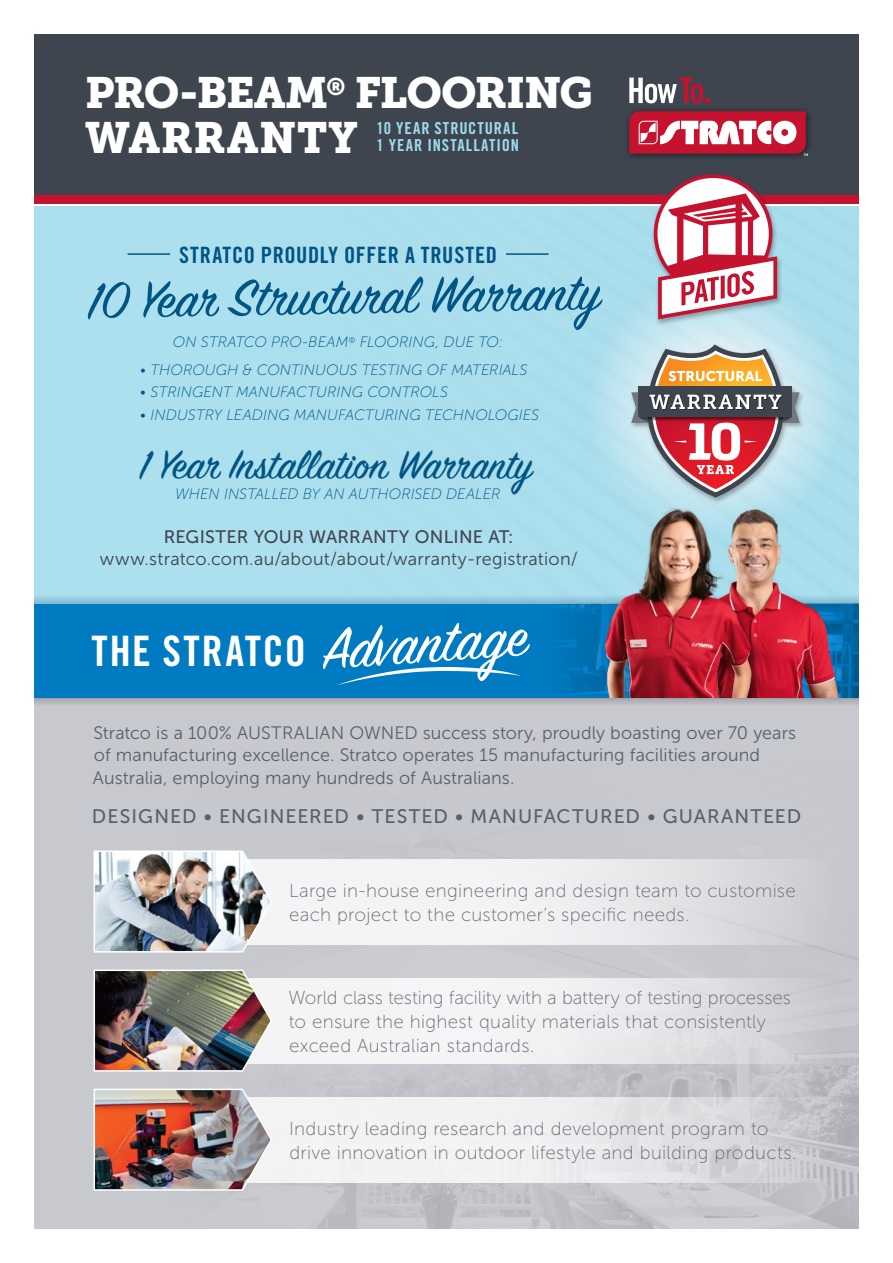
<style>
.page{position:relative;width:893px;height:1263px;background:#fff}
.page>*{position:absolute;margin:0;border:0;box-sizing:border-box;transform-origin:0 0}
.t1{font:63.45px "Sign Painter House Script";color:#fff}
.t2{font:57px "Sign Painter House Script";color:#005584}
.t3{font:45px "Sign Painter House Script";color:#005584}
.t4{font:43.5px/45px "Museo Slab 900";letter-spacing:-.025em;color:#fff}
.t5{font:42px "Trade Gothic LT Std Bd Cn 20";letter-spacing:.045em;color:#fff}
.t6{font:22.5px "Trade Gothic LT Std Bd Cn 20";letter-spacing:.03em;color:#005584}
.t7{font:19.5px "Museo Sans 500";letter-spacing:.055em;color:#5a606a}
.t8{font:18.75px/24px "Museo Sans 100";letter-spacing:.015em;color:#6a6e78}
.t9{font:18px/22.5px "Museo Sans 300";letter-spacing:.005em;color:#5a606a}
.t10{font:18px "Museo Sans 300";letter-spacing:.015em;color:#3f454f}
.t11{font:18px "Museo Sans 500";letter-spacing:.015em;color:#3f454f}
.t12{font:16.5px "Trade Gothic LT Std Bd Cn 20";letter-spacing:.06em;color:#9cdbed}
.t13{font:italic 15px "Museo Sans 100";letter-spacing:.005em;color:#005584}
</style>
<div class="page">
<div style="left:34px;top:206px;width:825px;height:398px;background:#ade0ef"></div>
<img style="left:127px;top:253px;width:701px;height:255px">
<div style="left:34px;top:697px;width:825px;height:532px;background:#c8c9ce"></div>
<img style="left:273px;top:944px;width:586px;height:285px">
<svg style="left:34px;top:697px;width:825px;height:7px;background:#9ca5b1"></svg>
<svg style="left:34px;top:596px;width:825px;height:8px"></svg>
<div style="left:34px;top:34px;width:825px;height:162px;background:#3f454f"></div>
<div style="left:34px;top:196px;width:825px;height:8px;background:#c4122f"></div>
<svg style="left:273px;top:859px;width:513px;height:85px;background:#ebebed"></svg>
<svg style="left:273px;top:978px;width:560px;height:85px;fill:#f1f1f3"></svg>
<svg style="left:273px;top:1097px;width:560px;height:85px;fill:#efeff0"></svg>
<div style="left:629px;top:343px;width:176px;height:161px;background:#000;opacity:.3"></div>
<svg style="left:631px;top:344px;width:169px;height:153px;background:#b39693"></svg>
<div style="left:34px;top:604px;width:825px;height:93px;background:#007ac1"></div>
<svg style="left:338px;top:667px;width:183px;height:18px"></svg>
<img style="left:93px;top:850px;width:180px;height:103px">
<img style="left:93px;top:969px;width:180px;height:103px">
<img style="left:93px;top:1088px;width:180px;height:103px">
<div style="left:623px;top:105px;width:191px;height:56px;background:#3a3f49"></div>
<svg style="left:629px;top:78px;width:80px;height:25px"></svg>
<svg style="left:629px;top:111px;width:179px;height:45px;background:#c9596c"></svg>
<hr style="left:128px;top:253px;width:42px;height:2px;background:#005584">
<hr style="left:506px;top:253px;width:43px;height:2px;background:#005584">
<img style="left:566px;top:604px;width:293px;height:93px">
<div style="left:651px;top:172px;width:132px;height:154px;background:#000;opacity:.3"></div>
<svg style="left:654px;top:174px;width:123px;height:145px;background:#d197a3"></svg>
<img style="left:754px;top:508px;width:89px;height:189px">
<svg style="left:754px;top:579px;width:46px;height:118px;background:#cc374a"></svg>
<img style="left:603px;top:508px;width:151px;height:189px">
<h3 class="t4" style="left:85px;top:71px;width:509px">PRO-BEAM<sup>®</sup> FLOORING<br>WARRANTY</h3>
<p class="t12" style="left:377px;top:118px;width:143px">10 YEAR STRUCTURAL</p>
<p class="t12" style="left:377px;top:135px;width:144px">1 YEAR INSTALLATION</p>
<p class="t6" style="left:179px;top:241px;width:319px">STRATCO PROUDLY OFFER A TRUSTED</p>
<h2 class="t2" style="left:87px;top:266px;width:514px;rotate:-1deg">10 Year Structur al Warr anty</h2>
<p class="t13" style="left:173px;top:334px;width:332px">ON STRATCO PRO-BEAM<sup>®</sup> FLOORING, DUE TO:</p>
<p class="t13" style="left:140px;top:362px;width:389px">• THOROUGH &amp; CONTINUOUS TESTING OF MATERIALS</p>
<p class="t13" style="left:140px;top:384px;width:309px">• STRINGENT MANUFACTURING CONTROLS</p>
<p class="t13" style="left:140px;top:407px;width:400px">• INDUSTRY LEADING MANUFACTURING TECHNOLOGIES</p>
<h3 class="t3" style="left:140px;top:437px;width:394px">1 Year Installation Warranty</h3>
<p class="t13" style="left:175px;top:486px;width:327px">WHEN INSTALLED BY AN AUTHORISED DEALER</p>
<p class="t11" style="left:164px;top:527px;width:351px">REGISTER YOUR WARRANTY ONLINE AT:</p>
<p class="t10" style="left:100px;top:549px;width:479px">www.stratco.com.au/about/about/warranty-registration/</p>
<h3 class="t5" style="left:92px;top:625px;width:216px">THE STRATCO</h3>
<h1 class="t1" style="left:318px;top:611px;width:207px;rotate:-4deg">Advantage</h1>
<p class="t9" style="left:93px;top:721px;width:705px">Stratco is a 100% AUSTRALIAN OWNED success story, proudly boasting over 70 years of manufacturing excellence. Stratco operates 15 manufacturing facilities around<br>Australia, employing many hundreds of Australians.</p>
<p class="t7" style="left:92px;top:805px;width:711px">DESIGNED • ENGINEERED • TESTED • MANUFACTURED • GUARANTEED</p>
<p class="t8" style="left:289px;top:878px;width:508px">Large in-house engineering and design team to customise each project to the customer’s specific needs.</p>
<p class="t8" style="left:288px;top:985px;width:504px">World class testing facility with a battery of testing processes to ensure the highest quality materials that consistently exceed Australian standards.</p>
<p class="t8" style="left:289px;top:1116px;width:509px">Industry leading research and development program to drive innovation in outdoor lifestyle and building products.</p>
</div>
